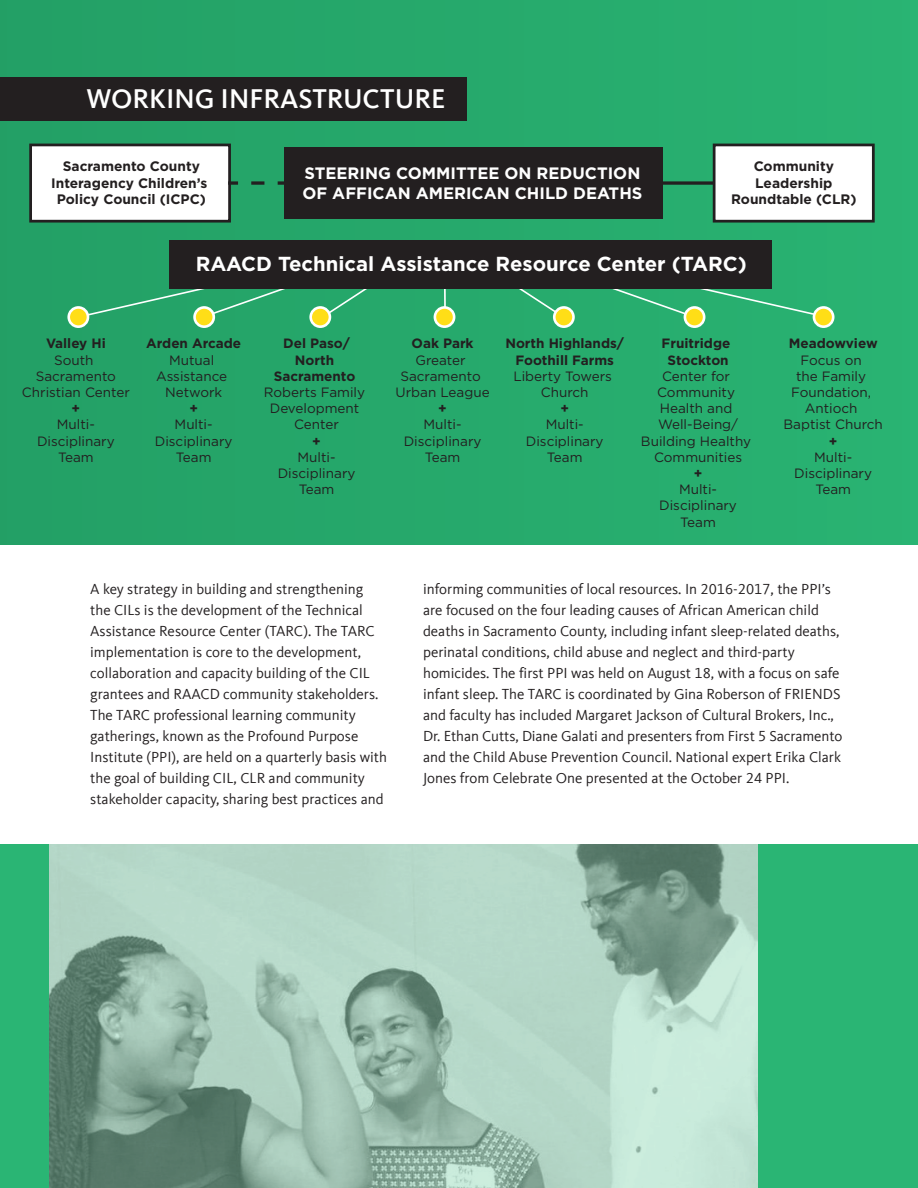
<style>
.page{position:relative;width:918px;height:1188px;background:#fff}
.page>*{position:absolute;margin:0;border:0;box-sizing:border-box;transform-origin:0 0}
.t1{font:500 27.9px "Kievit Offc";color:#fff}
.t2{font:700 20.25px "Gotham";letter-spacing:-.01em;color:#fff}
.t3{font:700 16.5px/19.8px "Gotham";color:#fff}
.t4{font:15px/21px "Kievit Offc";color:#231f20}
.t5{font:700 13.8px/16.5px "Gotham";color:#231f20;text-align:center}
.t6{font:13.5px/16.2px "Gotham";color:#231f20;text-align:center}
.t7{font:700 13.5px/16.2px "Gotham";color:#231f20;text-align:center}
</style>
<div class="page">
<div style="left:0;top:0;width:918px;height:544px;background:#26aa6c"></div>
<div style="left:29px;top:144px;width:202px;height:79px;background:#fff;border:3px solid #231f20"></div>
<div style="left:284px;top:147px;width:379px;height:72px;background:#231f20"></div>
<div style="left:0;top:77px;width:466px;height:43px;background:#231f20"></div>
<svg style="left:663px;top:181px;width:50px;height:4px"></svg>
<svg style="left:228px;top:181px;width:10px;height:4px"></svg>
<svg style="left:251px;top:181px;width:14px;height:4px"></svg>
<svg style="left:278px;top:181px;width:6px;height:4px"></svg>
<div style="left:713px;top:144px;width:162px;height:79px;background:#fff;border:3px solid #231f20"></div>
<svg style="left:81px;top:289px;width:204px;height:30px"></svg>
<svg style="left:316px;top:289px;width:51px;height:33px"></svg>
<hr style="left:444px;top:256px;width:2px;height:63px;background:#fff">
<svg style="left:612px;top:289px;width:216px;height:30px"></svg>
<svg style="left:519px;top:289px;width:42px;height:25px"></svg>
<div style="left:69px;top:307px;width:19px;height:20px;background:#ffde17;border-radius:50%"></div>
<div style="left:67px;top:306px;width:22px;height:22px;border:3px solid #fff;border-radius:50%"></div>
<div style="left:195px;top:307px;width:19px;height:20px;background:#ffde17;border-radius:50%"></div>
<div style="left:193px;top:306px;width:22px;height:22px;border:3px solid #fff;border-radius:50%"></div>
<div style="left:311px;top:307px;width:19px;height:20px;background:#ffde17;border-radius:50%"></div>
<div style="left:309px;top:306px;width:22px;height:22px;border:3px solid #fff;border-radius:50%"></div>
<div style="left:435px;top:307px;width:19px;height:20px;background:#ffde17;border-radius:50%"></div>
<div style="left:434px;top:306px;width:21px;height:22px;border:3px solid #fff;border-radius:50%"></div>
<div style="left:554px;top:307px;width:19px;height:20px;background:#ffde17;border-radius:50%"></div>
<div style="left:553px;top:306px;width:22px;height:22px;border:3px solid #fff;border-radius:50%"></div>
<div style="left:685px;top:307px;width:19px;height:20px;background:#ffde17;border-radius:50%"></div>
<div style="left:684px;top:306px;width:21px;height:22px;border:3px solid #fff;border-radius:50%"></div>
<div style="left:814px;top:307px;width:19px;height:20px;background:#ffde17;border-radius:50%"></div>
<div style="left:813px;top:306px;width:22px;height:22px;border:3px solid #fff;border-radius:50%"></div>
<div style="left:169px;top:240px;width:603px;height:49px;background:#231f20"></div>
<div style="left:0;top:844px;width:48px;height:344px;background:#2ab574"></div>
<div style="left:758px;top:844px;width:160px;height:344px;background:#2ab574"></div>
<svg style="left:48px;top:844px;width:710px;height:344px;background:#a0c2b3"></svg>
<h1 class="t1" style="left:86px;top:83px;width:361px">WORKING INFRASTRUCTURE</h1>
<p class="t5" style="left:51px;top:158px;width:158px">Sacramento County<br>Interagency Children’s<br>Policy Council (ICPC)</p>
<p class="t3" style="left:303px;top:163px;width:341px">STEERING COMMITTEE ON REDUCTION<br>OF AFFICAN AMERICAN CHILD DEATHS</p>
<p class="t5" style="left:731px;top:158px;width:127px">Community<br>Leadership<br>Roundtable (CLR)</p>
<h2 class="t2" style="left:196px;top:252px;width:553px">RAACD Technical Assistance Resource Center (TARC)</h2>
<p class="t7" style="left:46px;top:335px;width:61px">Valley Hi</p>
<p class="t6" style="left:22px;top:352px;width:109px">South<br>Sacramento<br>Christian Center</p>
<p class="t7" style="left:72px;top:400px;width:10px">+</p>
<p class="t6" style="left:37px;top:417px;width:79px">Multi-<br>Disciplinary<br>Team</p>
<p class="t7" style="left:146px;top:335px;width:97px">Arden Arcade</p>
<p class="t6" style="left:156px;top:352px;width:73px">Mutual<br>Assistance<br>Network</p>
<p class="t7" style="left:189px;top:400px;width:10px">+</p>
<p class="t6" style="left:155px;top:417px;width:79px">Multi-<br>Disciplinary<br>Team</p>
<p class="t7" style="left:274px;top:335px;width:83px">Del Paso/<br>North<br>Sacramento</p>
<p class="t6" style="left:264px;top:384px;width:103px">Roberts Family<br>Development<br>Center</p>
<p class="t7" style="left:312px;top:432px;width:10px">+</p>
<p class="t6" style="left:278px;top:449px;width:79px">Multi-<br>Disciplinary<br>Team</p>
<p class="t7" style="left:412px;top:335px;width:64px">Oak Park</p>
<p class="t6" style="left:396px;top:352px;width:96px">Greater<br>Sacramento<br>Urban League</p>
<p class="t7" style="left:438px;top:400px;width:10px">+</p>
<p class="t6" style="left:404px;top:417px;width:79px">Multi-<br>Disciplinary<br>Team</p>
<p class="t7" style="left:505px;top:335px;width:121px">North Highlands/<br>Foothill Farms</p>
<p class="t6" style="left:513px;top:368px;width:100px">Liberty Towers<br>Church</p>
<p class="t7" style="left:560px;top:400px;width:10px">+</p>
<p class="t6" style="left:526px;top:417px;width:79px">Multi-<br>Disciplinary<br>Team</p>
<p class="t7" style="left:662px;top:335px;width:70px">Fruitridge<br>Stockton</p>
<p class="t6" style="left:641px;top:368px;width:112px">Center for<br>Community<br>Health and<br>Well-Being/<br>Building Healthy<br>Communities</p>
<p class="t7" style="left:694px;top:465px;width:10px">+</p>
<p class="t6" style="left:659px;top:481px;width:79px">Multi-<br>Disciplinary<br>Team</p>
<p class="t7" style="left:789px;top:335px;width:90px">Meadowview</p>
<p class="t6" style="left:783px;top:352px;width:101px">Focus on<br>the Family<br>Foundation,<br>Antioch<br>Baptist Church</p>
<p class="t7" style="left:829px;top:432px;width:10px">+</p>
<p class="t6" style="left:794px;top:449px;width:79px">Multi-<br>Disciplinary<br>Team</p>
<p class="t4" style="left:90px;top:579px;width:298px">A key strategy in building and strengthening the CILs is the development of the Technical Assistance Resource Center (TARC). The TARC implementation is core to the development, collaboration and capacity building of the CIL grantees and RAACD community stakeholders.<br>The TARC professional learning community gatherings, known as the Profound Purpose Institute (PPI), are held on a quarterly basis with the goal of building CIL, CLR and community stakeholder capacity, sharing best practices and</p>
<p class="t4" style="left:423px;top:579px;width:421px">informing communities of local resources. In 2016-2017, the PPI’s are focused on the four leading causes of African American child deaths in Sacramento County, including infant sleep-related deaths, perinatal conditions, child abuse and neglect and third-party homicides. The first PPI was held on August 18, with a focus on safe infant sleep. The TARC is coordinated by Gina Roberson of FRIENDS and faculty has included Margaret Jackson of Cultural Brokers, Inc., Dr. Ethan Cutts, Diane Galati and presenters from First 5 Sacramento and the Child Abuse Prevention Council. National expert Erika Clark Jones from Celebrate One presented at the October 24 PPI.</p>
</div>
